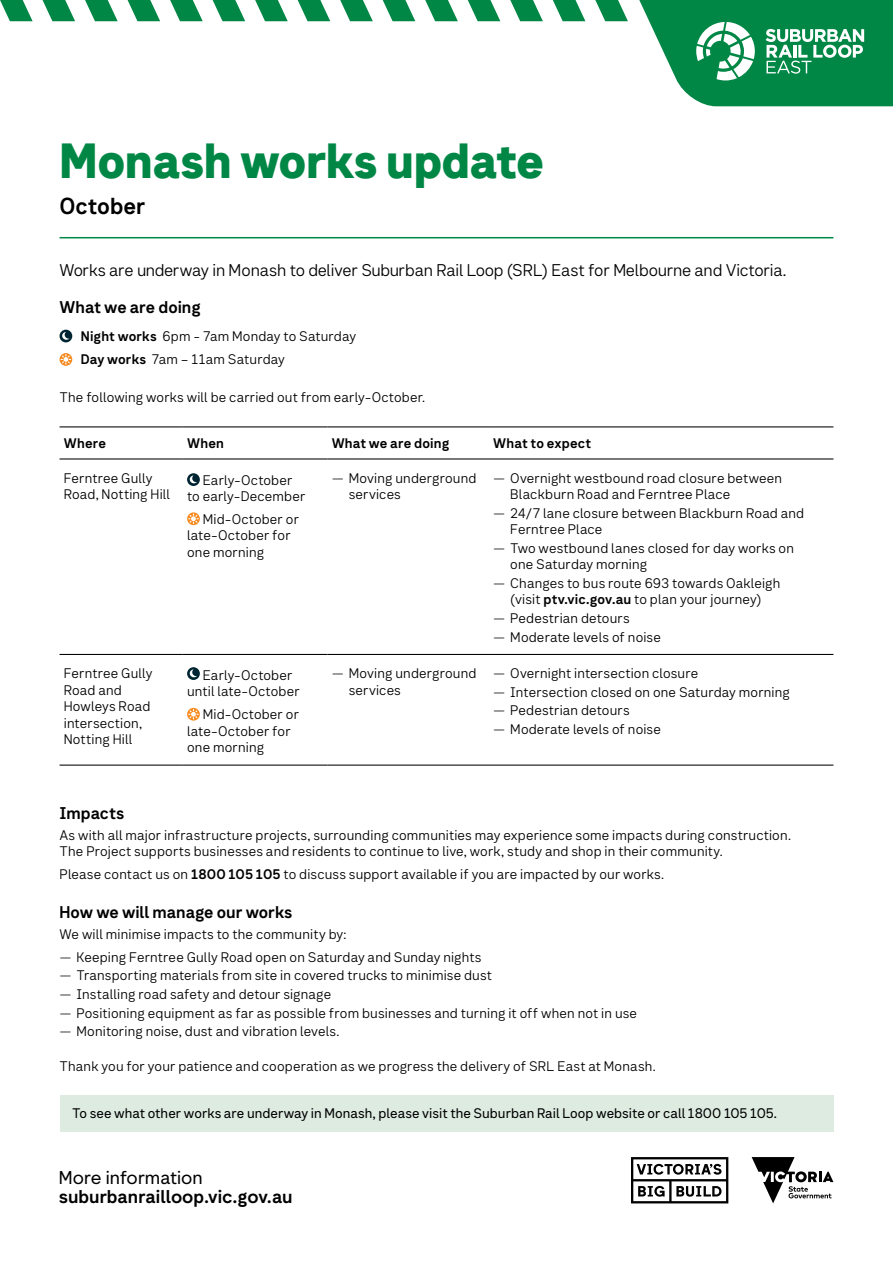
<style>
.page{position:relative;width:893px;height:1263px;background:#fff}
.page>*{position:absolute;margin:0;border:0;box-sizing:border-box;transform-origin:0 0}
.t1{font:800 48px "Network Sans";letter-spacing:-.015em;color:#008745}
.t2{font:700 22.5px "Network Sans";color:#000}
.t3{font:700 18px/19.5px "Network Geo";color:#000}
.t4{font:300 16.5px "Network Sans";letter-spacing:-.01em;color:#000}
.H4_NEW{font:700 16.5px "Network Sans";color:#000}
.Body_Copy{font:300 13.5px/16.5px "Network Sans";letter-spacing:.01em;color:#000}
.Body_Copy-2{font:13.5px "Network Sans";color:#000}
.Body_Copy-3{font:700 13.5px "Network Sans";letter-spacing:.015em;color:#000}
.s1{font-weight:700}
.s2{font-family:"Gotham"}
.s3{font-weight:400}
</style>
<div class="page">
<hr style="left:60px;top:237px;width:773px;height:1px;background:#008745">
<hr style="left:60px;top:426px;width:123px;height:1px;background:#000">
<hr style="left:183px;top:426px;width:144px;height:1px;background:#000">
<hr style="left:327px;top:426px;width:162px;height:1px;background:#000">
<hr style="left:489px;top:426px;width:344px;height:1px;background:#000">
<hr style="left:60px;top:458px;width:123px;height:1px;background:#000">
<hr style="left:183px;top:458px;width:144px;height:1px;background:#000">
<hr style="left:327px;top:458px;width:162px;height:1px;background:#000">
<hr style="left:489px;top:458px;width:344px;height:1px;background:#000">
<hr style="left:60px;top:654px;width:123px;height:1px;background:#000">
<hr style="left:183px;top:654px;width:144px;height:1px;background:#000">
<hr style="left:327px;top:654px;width:162px;height:1px;background:#000">
<hr style="left:489px;top:654px;width:344px;height:1px;background:#000">
<hr style="left:60px;top:764px;width:123px;height:2px;background:#000">
<hr style="left:183px;top:764px;width:144px;height:2px;background:#000">
<hr style="left:327px;top:764px;width:162px;height:2px;background:#000">
<hr style="left:489px;top:764px;width:344px;height:2px;background:#000">
<svg style="left:187px;top:473px;width:13px;height:13px"></svg>
<svg style="left:189px;top:475px;width:8px;height:9px"></svg>
<svg style="left:187px;top:512px;width:13px;height:13px"></svg>
<svg style="left:189px;top:514px;width:9px;height:10px"></svg>
<svg style="left:187px;top:667px;width:13px;height:13px"></svg>
<svg style="left:189px;top:669px;width:8px;height:8px"></svg>
<svg style="left:187px;top:708px;width:13px;height:13px"></svg>
<svg style="left:189px;top:709px;width:9px;height:10px"></svg>
<div style="left:60px;top:330px;width:12px;height:12px;background:#002532;border-radius:50%"></div>
<svg style="left:62px;top:332px;width:7px;height:8px"></svg>
<svg style="left:60px;top:353px;width:12px;height:13px"></svg>
<svg style="left:61px;top:354px;width:10px;height:10px"></svg>
<div style="left:60px;top:1095px;width:773px;height:36px;background:#ddebe1"></div>
<svg style="left:0;top:0;width:893px;height:106px"></svg>
<svg style="left:631px;top:1157px;width:97px;height:46px"></svg>
<svg style="left:752px;top:1157px;width:81px;height:46px"></svg>
<h1 class="t1" style="left:60px;top:129px;width:486px">Monash works update</h1>
<h2 class="t2" style="left:60px;top:191px;width:88px">October</h2>
<h3 class="t4" style="left:60px;top:259px;width:728px">Works are underway in Monash to deliver Suburban Rail Loop (SRL) East for Melbourne and Victoria.</h3>
<p class="H4_NEW" style="left:60px;top:296px;width:143px">What we are doing</p>
<p class="Body_Copy" style="left:81px;top:328px;width:277px"><span class="s1">Night works</span> 6pm - 7am Monday to Saturday</p>
<p class="Body_Copy" style="left:81px;top:351px;width:206px"><span class="s1">Day works</span> 7am – 11am Saturday</p>
<p class="Body_Copy" style="left:60px;top:389px;width:367px">The following works will be carried out from early-October.</p>
<p class="Body_Copy-3" style="left:64px;top:435px;width:44px">Where</p>
<p class="Body_Copy-3" style="left:187px;top:435px;width:38px">When</p>
<p class="Body_Copy-3" style="left:332px;top:435px;width:119px">What we are doing</p>
<p class="Body_Copy-3" style="left:493px;top:435px;width:99px">What to expect</p>
<p class="Body_Copy" style="left:64px;top:470px;width:108px">Ferntree Gully<br>Road, Notting Hill</p>
<p class="Body_Copy" style="left:187px;top:472px;width:120px;text-align:center">Early-October<br>to early-December</p>
<p class="Body_Copy" style="left:187px;top:511px;width:113px;text-indent:16px">Mid-October or late-October for one morning</p>
<p class="Body_Copy" style="left:349px;top:470px;width:129px;text-indent:-17px"><span class="s2">—</span> Moving underground services</p>
<p class="Body_Copy" style="left:510px;top:470px;width:273px;text-indent:-17px"><span class="s2">—</span> Overnight westbound road closure between<br>Blackburn Road and Ferntree Place</p>
<p class="Body_Copy" style="left:510px;top:505px;width:295px;text-indent:-17px"><span class="s2">—</span> 24/7 lane closure between Blackburn Road and<br>Ferntree Place</p>
<p class="Body_Copy" style="left:510px;top:540px;width:285px;text-indent:-17px"><span class="s2">—</span> Two westbound lanes closed for day works on one Saturday morning</p>
<p class="Body_Copy" style="left:493px;top:575px;width:289px;text-align:center"><span class="s2">—</span> Changes to bus route 693 towards Oakleigh (visit <span class="s1">ptv.vic.gov.au</span> to plan your journey)</p>
<p class="Body_Copy" style="left:493px;top:610px;width:138px"><span class="s2">—</span> Pedestrian detours</p>
<p class="Body_Copy" style="left:493px;top:629px;width:169px"><span class="s2">—</span> Moderate levels of noise</p>
<p class="Body_Copy" style="left:64px;top:665px;width:90px">Ferntree Gully<br>Road and<br>Howleys Road intersection,<br>Notting Hill</p>
<p class="Body_Copy" style="left:187px;top:667px;width:114px;text-indent:16px">Early-October until late-October</p>
<p class="Body_Copy" style="left:187px;top:706px;width:113px;text-indent:16px">Mid-October or late-October for one morning</p>
<p class="Body_Copy" style="left:349px;top:665px;width:129px;text-indent:-17px"><span class="s2">—</span> Moving underground services</p>
<p class="Body_Copy" style="left:493px;top:665px;width:207px"><span class="s2">—</span> Overnight intersection closure</p>
<p class="Body_Copy" style="left:493px;top:684px;width:298px"><span class="s2">—</span> Intersection closed on one Saturday morning</p>
<p class="Body_Copy" style="left:493px;top:702px;width:138px"><span class="s2">—</span> Pedestrian detours</p>
<p class="Body_Copy" style="left:493px;top:721px;width:169px"><span class="s2">—</span> Moderate levels of noise</p>
<h4 class="H4_NEW" style="left:60px;top:802px;width:66px">Impacts</h4>
<p class="Body_Copy" style="left:60px;top:827px;width:733px">As with all major infrastructure projects, surrounding communities may experience some impacts during construction.<br>The Project supports businesses and residents to continue to live, work, study and shop in their community.</p>
<p class="Body_Copy" style="left:60px;top:866px;width:606px">Please contact us on <span class="s1">1800 105 105</span> to discuss support available if you are impacted by our works.</p>
<h4 class="H4_NEW" style="left:60px;top:901px;width:234px">How we will manage our works</h4>
<p class="Body_Copy" style="left:60px;top:926px;width:289px">We will minimise impacts to the community by:</p>
<p class="Body_Copy" style="left:60px;top:949px;width:423px"><span class="s2">—</span> Keeping Ferntree Gully Road open on Saturday and Sunday nights</p>
<p class="Body_Copy" style="left:60px;top:967px;width:434px"><span class="s2">—</span> Transporting materials from site in covered trucks to minimise dust</p>
<p class="Body_Copy" style="left:60px;top:986px;width:273px"><span class="s2">—</span> Installing road safety and detour signage</p>
<p class="Body_Copy" style="left:60px;top:1005px;width:579px"><span class="s2">—</span> Positioning equipment as far as possible from businesses and turning it off when not in use</p>
<p class="Body_Copy" style="left:60px;top:1023px;width:282px"><span class="s2">—</span> Monitoring noise, dust and vibration levels.</p>
<p class="Body_Copy" style="left:60px;top:1058px;width:598px">Thank you for your patience and cooperation as we progress the delivery of SRL East at Monash.</p>
<p class="Body_Copy-2" style="left:72px;top:1105px;width:706px">To see what other works are underway in Monash, please visit the Suburban Rail Loop website or call 1800 105 105.</p>
<p class="t3" style="left:59px;top:1169px;width:235px"><span class="s3">More information </span>suburbanrailloop.vic.gov.au</p>
</div>
